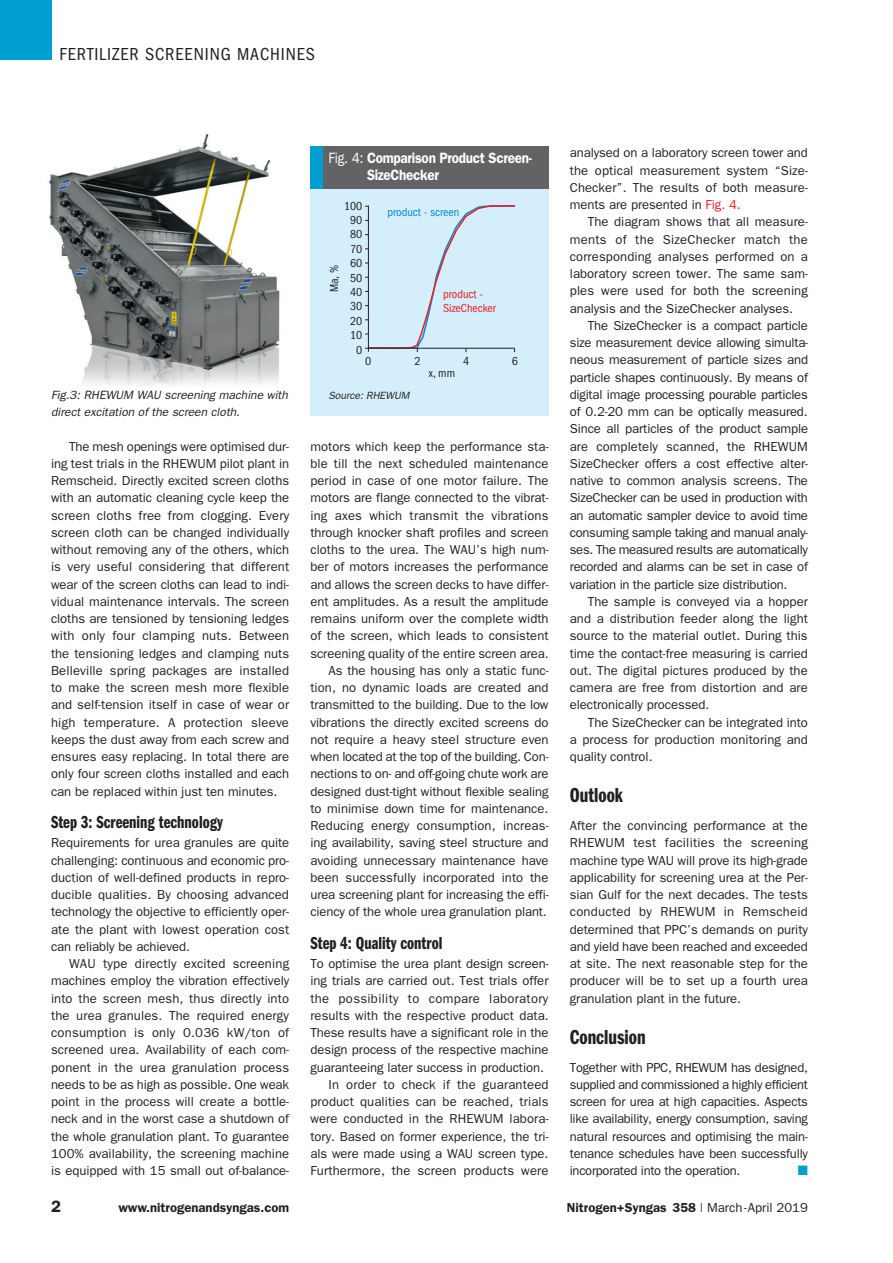
<style>
.page{position:relative;width:893px;height:1263px;background:#fff}
.page>*{position:absolute;margin:0;border:0;box-sizing:border-box;transform-origin:0 0}
.t1{font:21px "Franklin Gothic Demi Cmpr";color:#231f20}
.t2{font:18px "Franklin Gothic Demi Cmpr";color:#231f20}
.t3{font:condensed 18px "Franklin Gothic";letter-spacing:.05em;color:#231f20}
.t4{font:600 16.5px "Franklin Gothic";color:#231f20}
.t5{font:600 15px/17.2px "Franklin Gothic";letter-spacing:-.02em;color:#fff;scale:.9 1}
.t6{font:500 13.5px "ITC Zapf Dingbats";color:#009fd1}
.t7{font:13.05px/17.2px "Franklin Gothic";letter-spacing:-.005em;color:#231f20;text-align:justify}
.t8{font:600 13.05px "Franklin Gothic";color:#231f20}
.t9{font:13.05px "Franklin Gothic";letter-spacing:.025em;color:#231f20}
.t10{font:13.05px "Franklin Gothic";letter-spacing:.015em;color:#231f20}
.t11{font:italic 12px/17.2px "Franklin Gothic";color:#231f20}
.t12{font:condensed 12px/14.4px "Franklin Gothic";color:#231f20;text-align:right}
.t13{font:condensed 12px/13.5px "Franklin Gothic";color:#ee1d23}
.t14{font:condensed 12px "Franklin Gothic";color:#0089cf}
.t15{font:italic 10.5px "Franklin Gothic";letter-spacing:-.005em;color:#231f20}
.s1{font-weight:400}
.s2{color:#ee1d23}
</style>
<div class="page">
<div style="left:0;top:0;width:51px;height:60px;background:#009fd1"></div>
<img style="left:49px;top:134px;width:231px;height:252px">
<div style="left:310px;top:149px;width:239px;height:267px;background:#d4effb"></div>
<svg style="left:365px;top:205px;width:151px;height:147px"></svg>
<div style="left:310px;top:146px;width:239px;height:43px;background:#636366"></div>
<div style="left:310px;top:146px;width:13px;height:43px;background:#009fd1"></div>
<h2 class="t3" style="left:60px;top:43px;width:257px">Fertilizer screening machines</h2>
<p class="t11" style="left:51px;top:386px;width:238px">Fig.3: RHEWUM WAU screening machine with direct excitation of the screen cloth.</p>
<p class="t7" style="left:51px;top:437px;width:240px;text-indent:18px">The mesh openings were optimised dur&shy;ing test trials in the RHEWUM pilot plant in Remscheid. Directly excited screen cloths with an automatic cleaning cycle keep the screen cloths free from clogging. Every screen cloth can be changed individually without removing any of the others, which is very useful considering that different wear of the screen cloths can lead to indi&shy;vidual maintenance intervals. The screen cloths are tensioned by tensioning ledges with only four clamping nuts. Between the tensioning ledges and clamping nuts Belleville spring packages are installed to make the screen mesh more flexible and self-tension itself in case of wear or high temperature. A protection sleeve keeps the dust away from each screw and ensures easy replacing. In total there are only four screen cloths installed and each can be replaced within just ten minutes.</p>
<h2 class="t2" style="left:51px;top:812px;width:173px">Step 3: Screening technology</h2>
<p class="t7" style="left:51px;top:834px;width:240px">Requirements for urea granules are quite challenging: continuous and economic pro&shy;duction of well-defined products in repro&shy;ducible qualities. By choosing advanced technology the objective to efficiently oper&shy;ate the plant with lowest operation cost can reliably be achieved.</p>
<p class="t7" style="left:51px;top:955px;width:240px;text-indent:18px">WAU type directly excited screening machines employ the vibration effectively into the screen mesh, thus directly into the urea granules. The required energy consumption is only 0.036 kW/ton of screened urea. Availability of each com&shy;ponent in the urea granulation process needs to be as high as possible. One weak point in the process will create a bottle&shy;neck and in the worst case a shutdown of the whole granulation plant. To guarantee 100% availability, the screening machine is equipped with 15 small out of-balance-</p>
<p class="t5" style="left:367px;top:148px;width:185px;text-indent:-39px"><span class="s1">Fig. 4:</span> Comparison Product Screen-<br>SizeChecker</p>
<p class="t12" style="left:344px;top:198px;width:20px">100<br>90<br>80<br>70<br>60<br>50<br>40<br>30<br>20<br>10<br>0</p>
<p class="t12" style="left:327px;top:292px;width:29px;rotate:-90deg">Ma, %</p>
<p class="t12" style="left:365px;top:354px;width:8px">0</p>
<p class="t14" style="left:387px;top:205px;width:73px">product - screen</p>
<p class="t13" style="left:443px;top:288px;width:54px">product -<br>SizeChecker</p>
<p class="t12" style="left:415px;top:354px;width:8px">2</p>
<p class="t12" style="left:463px;top:354px;width:8px">4</p>
<p class="t12" style="left:429px;top:365px;width:28px">x, mm</p>
<p class="t15" style="left:328px;top:389px;width:82px">Source: RHEWUM</p>
<p class="t12" style="left:512px;top:354px;width:8px">6</p>
<p class="t7" style="left:310px;top:437px;width:240px;text-align:right">motors which keep the performance sta&shy;ble till the next scheduled maintenance period in case of one motor failure. The motors are flange connected to the vibrat&shy;ing axes which transmit the vibrations through knocker shaft profiles and screen cloths to the urea. The WAU’s high num&shy;ber of motors increases the performance and allows the screen decks to have differ&shy;ent amplitudes. As a result the amplitude remains uniform over the complete width of the screen, which leads to consistent screening quality of the entire screen area.<br>As the housing has only a static func&shy;tion, no dynamic loads are created and transmitted to the building. Due to the low vibrations the directly excited screens do not require a heavy steel structure even when located at the top of the building. Con&shy;nections to on- and off-going chute work are designed dust-tight without flexible sealing to minimise down time for maintenance.<br>Reducing energy consumption, increas&shy;ing availability, saving steel structure and avoiding unnecessary maintenance have been successfully incorporated into the urea screening plant for increasing the effi&shy;ciency of the whole urea granulation plant.</p>
<h2 class="t2" style="left:310px;top:933px;width:133px">Step 4: Quality control</h2>
<p class="t7" style="left:310px;top:955px;width:240px">To optimise the urea plant design screen-</p>
<p class="t7" style="left:310px;top:972px;width:240px">ing trials are carried out. Test trials offer</p>
<p class="t9" style="left:310px;top:991px;width:240px">the possibility to compare laboratory</p>
<p class="t7" style="left:310px;top:1006px;width:240px">results with the respective product data.</p>
<p class="t7" style="left:310px;top:1024px;width:240px">These results have a significant role in the</p>
<p class="t7" style="left:310px;top:1041px;width:240px">design process of the respective machine</p>
<p class="t7" style="left:310px;top:1058px;width:235px">guaranteeing later success in production.</p>
<p class="t10" style="left:328px;top:1077px;width:222px">In order to check if the guaranteed</p>
<p class="t7" style="left:310px;top:1093px;width:240px">product qualities can be reached, trials</p>
<p class="t7" style="left:310px;top:1110px;width:240px">were conducted in the RHEWUM labora-</p>
<p class="t7" style="left:310px;top:1127px;width:240px">tory. Based on former experience, the tri-</p>
<p class="t7" style="left:310px;top:1144px;width:239px">als were made using a WAU screen type.</p>
<p class="t7" style="left:310px;top:1162px;width:240px">Furthermore, the screen products were</p>
<p class="t7" style="left:570px;top:144px;width:240px">analysed on a laboratory screen tower and the optical measurement system “Size-Checker”. The results of both measure&shy;ments are presented in <span class="s2">Fig. 4.</span></p>
<p class="t7" style="left:570px;top:213px;width:240px;text-indent:18px">The diagram shows that all measure&shy;ments of the SizeChecker match the corresponding analyses performed on a laboratory screen tower. The same sam&shy;ples were used for both the screening analysis and the SizeChecker analyses.</p>
<p class="t7" style="left:570px;top:316px;width:240px;text-indent:18px">The SizeChecker is a compact particle size measurement device allowing simulta&shy;neous measurement of particle sizes and particle shapes continuously. By means of digital image processing pourable particles of 0.2-20 mm can be optically measured.<br>Since all particles of the product sample are completely scanned, the RHEWUM SizeChecker offers a cost effective alter&shy;native to common analysis screens. The SizeChecker can be used in production with an automatic sampler device to avoid time consuming sample taking and manual analy&shy;ses. The measured results are automatically recorded and alarms can be set in case of variation in the particle size distribution.</p>
<p class="t7" style="left:570px;top:592px;width:240px;text-indent:18px">The sample is conveyed via a hopper and a distribution feeder along the light source to the material outlet. During this time the contact-free measuring is carried out. The digital pictures produced by the camera are free from distortion and are electronically processed.</p>
<p class="t7" style="left:570px;top:713px;width:240px;text-indent:18px">The SizeChecker can be integrated into a process for production monitoring and quality control.</p>
<h1 class="t1" style="left:570px;top:784px;width:55px">Outlook</h1>
<p class="t7" style="left:570px;top:817px;width:240px">After the convincing performance at the RHEWUM test facilities the screening machine type WAU will prove its high-grade applicability for screening urea at the Per&shy;sian Gulf for the next decades. The tests conducted by RHEWUM in Remscheid determined that PPC’s demands on purity and yield have been reached and exceeded at site. The next reasonable step for the producer will be to set up a fourth urea granulation plant in the future.</p>
<h1 class="t1" style="left:570px;top:1025px;width:77px">Conclusion</h1>
<p class="t7" style="left:570px;top:1058px;width:240px">Together with PPC, RHEWUM has designed, supplied and commissioned a highly efficient screen for urea at high capacities. Aspects like availability, energy consumption, saving natural resources and optimising the main&shy;tenance schedules have been successfully incorporated into the operation.</p>
<p class="t6" style="left:798px;top:1164px;width:12px">■</p>
<p class="t4" style="left:51px;top:1196px;width:11px">2</p>
<p class="t8" style="left:118px;top:1200px;width:172px">www.nitrogenandsyngas.com</p>
<p class="t8" style="left:567px;top:1200px;width:243px">Nitrogen+Syngas 358 <span class="s1">| March-April 2019</span></p>
</div>
